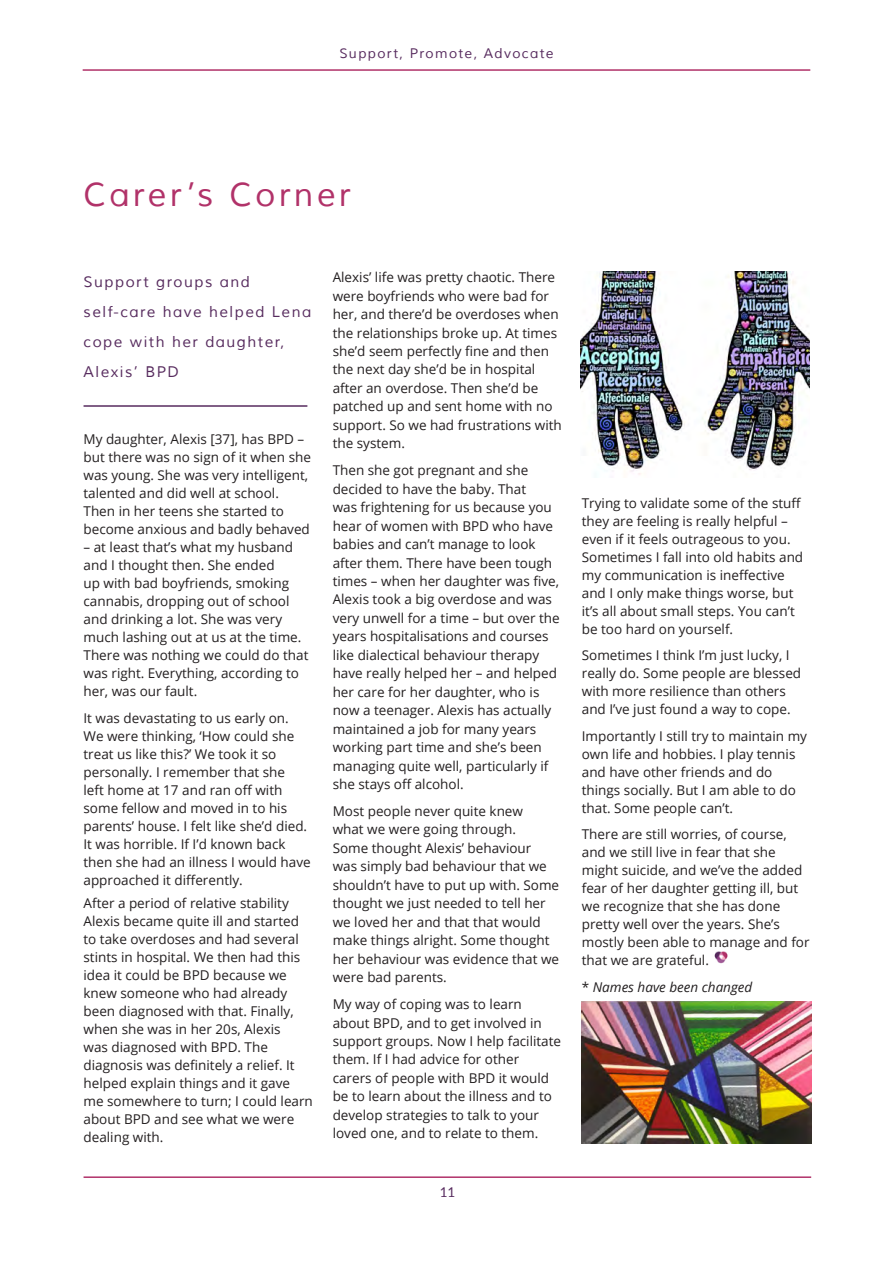
<style>
.page{position:relative;width:893px;height:1263px;background:#fff}
.page>*{position:absolute;margin:0;border:0;box-sizing:border-box;transform-origin:0 0}
.Header_1_-_Title_Mul{font:33px "Muli";letter-spacing:.1em;color:#b13269}
.Tagline_-_Muli_10_Pu{font:15px/30px "Muli";letter-spacing:.1em;color:#572b5e}
.t1{font:13.5px/18px "Open Sans";color:#231f20}
.t2{font:13.5px "Muli";letter-spacing:.1em;color:#572b5e}
.t3{font:italic 13.5px "Open Sans";color:#231f20}
.t4{font:13.5px "Lato";color:#572b5e}
.s1{font-style:normal}
</style>
<div class="page">
<img style="left:580px;top:272px;width:230px;height:203px">
<img style="left:714px;top:951px;width:14px;height:13px">
<hr style="left:84px;top:405px;width:223px;height:2px;background:#572b5e">
<img style="left:582px;top:1002px;width:229px;height:141px">
<hr style="left:83px;top:69px;width:727px;height:2px;background:#b13269">
<hr style="left:84px;top:1176px;width:727px;height:2px;background:#b13269">
<p class="t2" style="left:339px;top:45px;width:216px">Support, Promote, Advocate</p>
<p class="Header_1_-_Title_Mul" style="left:84px;top:174px;width:269px">Carer’s Corner</p>
<p class="Tagline_-_Muli_10_Pu" style="left:84px;top:267px;width:229px">Support groups and self-care have helped Lena cope with her daughter,<br>Alexis’ BPD</p>
<p class="t1" style="left:84px;top:430px;width:229px">My daughter, Alexis [37], has BPD – but there was no sign of it when she was young. She was very intelligent, talented and did well at school.<br>Then in her teens she started to become anxious and badly behaved</p>
<p class="t1" style="left:84px;top:538px;width:226px">– at least that’s what my husband and I thought then. She ended<br>up with bad boyfriends, smoking cannabis, dropping out of school and drinking a lot. She was very much lashing out at us at the time.<br>There was nothing we could do that was right. Everything, according to her, was our fault.</p>
<p class="t1" style="left:84px;top:708px;width:229px">It was devastating to us early on.<br>We were thinking, ‘How could she treat us like this?’ We took it so personally. I remember that she<br>left home at 17 and ran off with some fellow and moved in to his parents’ house. I felt like she’d died.<br>It was horrible. If I’d known back then she had an illness I would have approached it differently.</p>
<p class="t1" style="left:84px;top:894px;width:231px">After a period of relative stability<br>Alexis became quite ill and started to take overdoses and had several stints in hospital. We then had this idea it could be BPD because we knew someone who had already been diagnosed with that. Finally, when she was in her 20s, Alexis<br>was diagnosed with BPD. The diagnosis was definitely a relief. It helped explain things and it gave me somewhere to turn; I could learn about BPD and see what we were dealing with.</p>
<p class="t1" style="left:333px;top:268px;width:231px;line-height:18.5px">Alexis’ life was pretty chaotic. There were boyfriends who were bad for her, and there’d be overdoses when the relationships broke up. At times she’d seem perfectly fine and then the next day she’d be in hospital after an overdose. Then she’d be patched up and sent home with no support. So we had frustrations with the system.</p>
<p class="t1" style="left:333px;top:461px;width:228px;line-height:18.5px">Then she got pregnant and she decided to have the baby. That<br>was frightening for us because you hear of women with BPD who have babies and can’t manage to look after them. There have been tough times – when her daughter was five,<br>Alexis took a big overdose and was very unwell for a time – but over the years hospitalisations and courses like dialectical behaviour therapy have really helped her – and helped her care for her daughter, who is now a teenager. Alexis has actually maintained a job for many years working part time and she’s been managing quite well, particularly if she stays off alcohol.</p>
<p class="t1" style="left:333px;top:801px;width:228px;line-height:18.5px">Most people never quite knew<br>what we were going through.<br>Some thought Alexis’ behaviour was simply bad behaviour that we shouldn’t have to put up with. Some thought we just needed to tell her we loved her and that that would make things alright. Some thought her behaviour was evidence that we were bad parents.</p>
<p class="t1" style="left:333px;top:994px;width:230px;line-height:18.5px">My way of coping was to learn about BPD, and to get involved in support groups. Now I help facilitate them. If I had advice for other carers of people with BPD it would be to learn about the illness and to develop strategies to talk to your loved one, and to relate to them.</p>
<p class="t4" style="left:440px;top:1183px;width:17px">11</p>
<p class="t1" style="left:582px;top:494px;width:223px">Trying to validate some of the stuff they are feeling is really helpful – even if it feels outrageous to you.<br>Sometimes I fall into old habits and my communication is ineffective and I only make things worse, but it’s all about small steps. You can’t be too hard on yourself.</p>
<p class="t1" style="left:582px;top:646px;width:221px">Sometimes I think I’m just lucky, I really do. Some people are blessed with more resilience than others and I’ve just found a way to cope.</p>
<p class="t1" style="left:582px;top:727px;width:227px">Importantly I still try to maintain my own life and hobbies. I play tennis and have other friends and do things socially. But I am able to do that. Some people can’t.</p>
<p class="t1" style="left:582px;top:825px;width:229px">There are still worries, of course, and we still live in fear that she might suicide, and we’ve the added fear of her daughter getting ill, but we recognize that she has done pretty well over the years. She’s mostly been able to manage and for that we are grateful.</p>
<p class="t3" style="left:582px;top:978px;width:172px"><span class="s1">*</span> Names have been changed</p>
</div>
